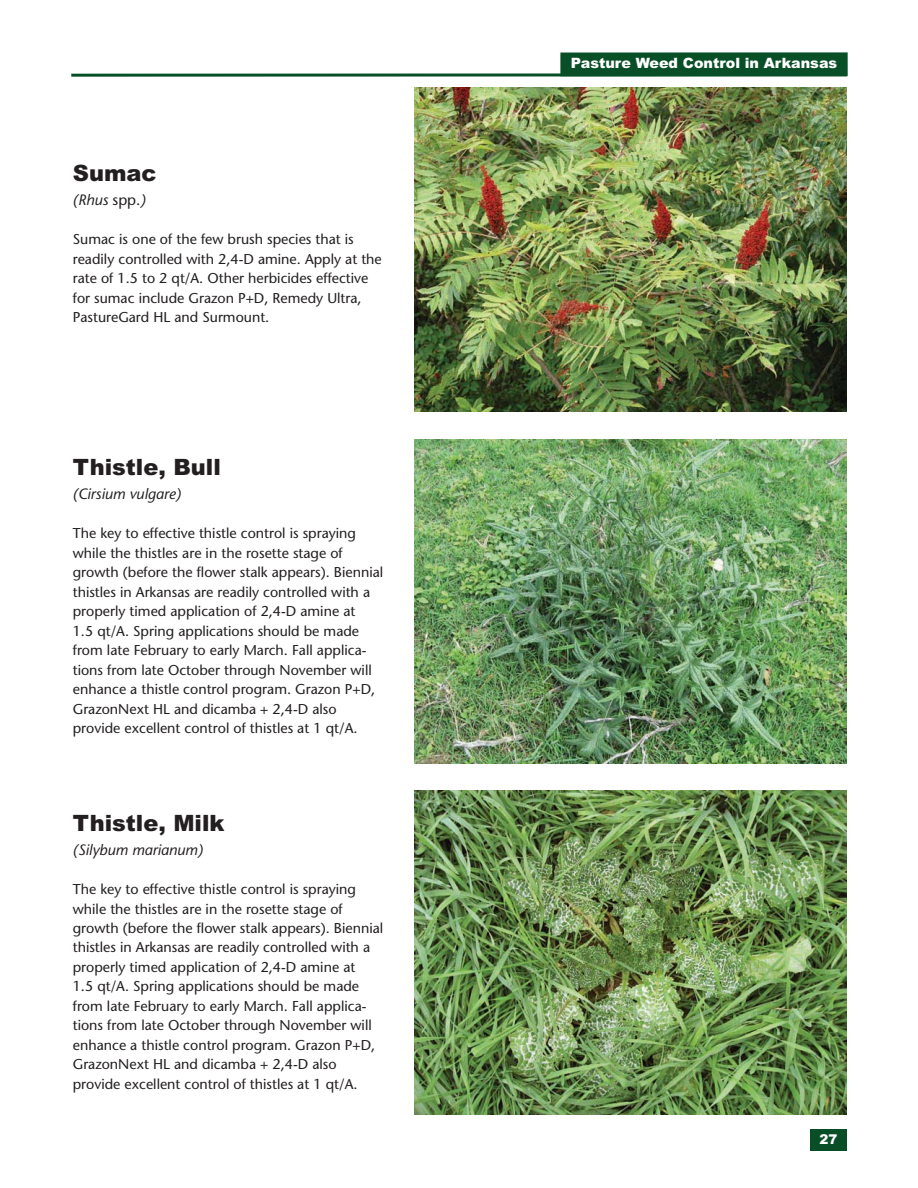
<style>
.page{position:relative;width:918px;height:1188px;background:#fff}
.page>*{position:absolute;margin:0;border:0;box-sizing:border-box;transform-origin:0 0}
.t1{font:900 22.5px "Arial";color:#231f20}
.t2{font:italic 15px "Stone Sans";color:#231f20}
.t3{font:14.25px/19.5px "Stone Sans";color:#231f20}
.t4{font:900 14.25px "Arial";color:#fff}
.t5{font:900 13.5px "Arial";color:#fff}
.s1{font-style:normal}
</style>
<div class="page">
<div style="left:560px;top:52px;width:288px;height:24px;background:#084f28"></div>
<svg style="left:71px;top:73px;width:776px;height:4px;fill:#084f28"></svg>
<img style="left:415px;top:88px;width:432px;height:324px">
<img style="left:415px;top:439px;width:432px;height:324px">
<img style="left:415px;top:791px;width:432px;height:324px">
<div style="left:810px;top:1130px;width:37px;height:21px;background:#084f28"></div>
<p class="t1" style="left:73px;top:165px;width:85px">Sumac</p>
<p class="t2" style="left:73px;top:194px;width:75px">(Rhus <span class="s1">spp.</span>)</p>
<p class="t3" style="left:73px;top:231px;width:311px">Sumac is one of the few brush species that is readily controlled with 2,4-D amine. Apply at the rate of 1.5 to 2 qt/A. Other herbicides effective for sumac include Grazon P+D, Remedy Ultra, PastureGard HL and Surmount.</p>
<p class="t1" style="left:73px;top:459px;width:150px">Thistle, Bull</p>
<p class="t2" style="left:73px;top:488px;width:110px">(Cirsium vulgare)</p>
<p class="t3" style="left:73px;top:525px;width:312px">The key to effective thistle control is spraying while the thistles are in the rosette stage of growth (before the flower stalk appears). Biennial thistles in Arkansas are readily controlled with a properly timed application of 2,4-D amine at</p>
<p class="t3" style="left:73px;top:622px;width:304px">1.5 qt/A. Spring applications should be made from late February to early March. Fall applica&shy;tions from late October through November will enhance a thistle control program. Grazon P+D, GrazonNext HL and dicamba + 2,4-D also provide excellent control of thistles at 1 qt/A.</p>
<p class="t1" style="left:73px;top:815px;width:153px">Thistle, Milk</p>
<p class="t2" style="left:73px;top:844px;width:132px">(Silybum marianum)</p>
<p class="t3" style="left:73px;top:881px;width:312px">The key to effective thistle control is spraying while the thistles are in the rosette stage of growth (before the flower stalk appears). Biennial thistles in Arkansas are readily controlled with a properly timed application of 2,4-D amine at</p>
<p class="t3" style="left:73px;top:978px;width:304px">1.5 qt/A. Spring applications should be made from late February to early March. Fall applica&shy;tions from late October through November will enhance a thistle control program. Grazon P+D, GrazonNext HL and dicamba + 2,4-D also provide excellent control of thistles at 1 qt/A.</p>
<p class="t4" style="left:571px;top:58px;width:268px">Pasture Weed Control in Arkansas</p>
<p class="t5" style="left:819px;top:1134px;width:20px">27</p>
</div>
